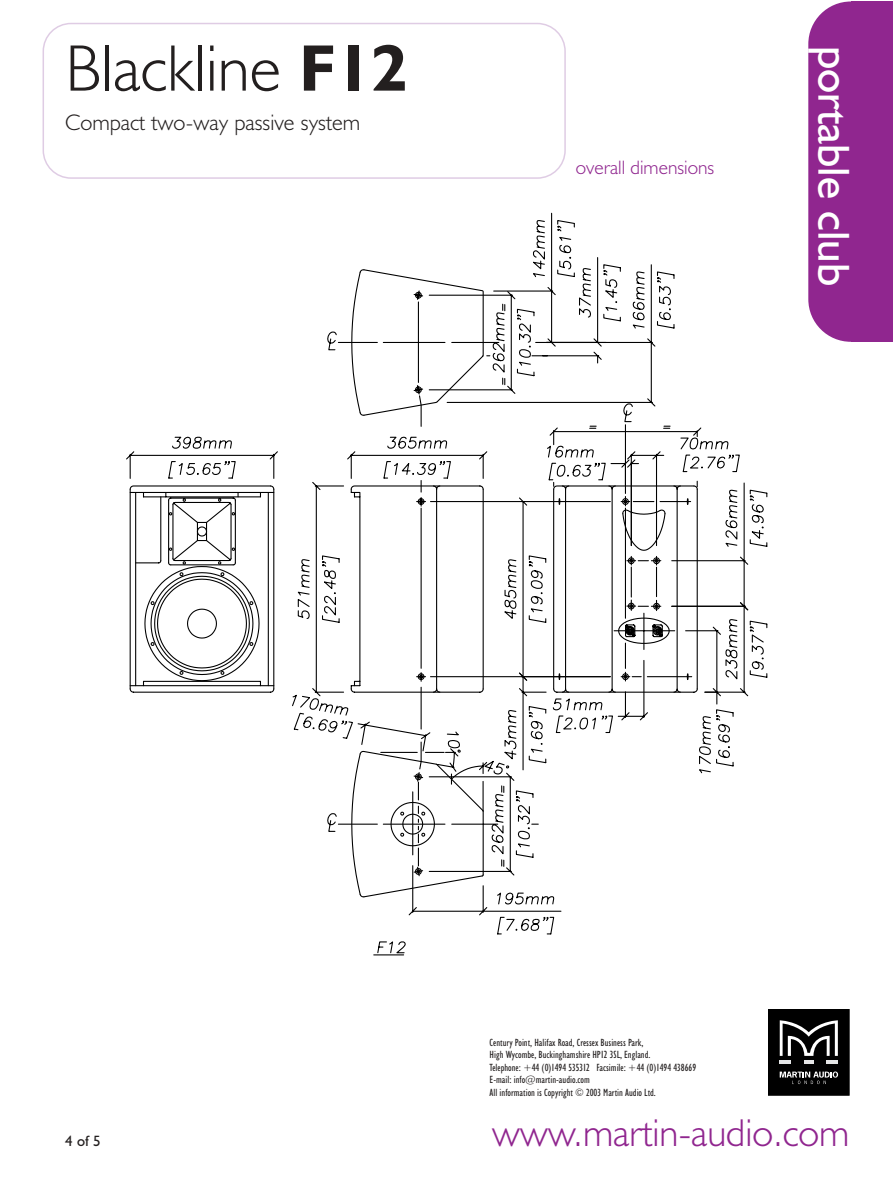
<style>
.page{position:relative;width:893px;height:1187px;background:#fff}
.page>*{position:absolute;margin:0;border:0;box-sizing:border-box;transform-origin:0 0}
.t1{font:300 66px "Humanist 521 BT";color:#231f1f}
.t2{font:45px "Humanist 521 BT";color:#fff}
.t3{font:300 39px "Humanist 521 BT";color:#90268f}
.t4{font:300 22.5px "Humanist 521 BT";color:#231f1f}
.t5{font:300 19.5px "Humanist 521 BT";color:#90268f}
.t6{font:15px "Humanist 521 BT";color:#231f1f}
.t7{font:condensed 10.5px/12.6px "Humanist 521 BT";color:#231f1f}
.s1{font-weight:700}
</style>
<div class="page">
<svg style="left:373px;top:898px;width:189px;height:58px"></svg>
<svg style="left:126px;top:222px;width:642px;height:654px"></svg>
<div style="left:850px;top:2px;width:42px;height:340px;background:#90268f"></div>
<div style="left:808px;top:2px;width:84px;height:340px;background:#90268f;border-radius:43px"></div>
<svg style="left:43px;top:23px;width:523px;height:156px"></svg>
<div style="left:768px;top:1009px;width:81px;height:86px;background:#000"></div>
<svg style="left:779px;top:1020px;width:58px;height:43px"></svg>
<svg style="left:779px;top:1071px;width:59px;height:13px"></svg>
<div style="left:766px;top:1007px;width:84px;height:89px;border:1px solid #fff"></div>
<h1 class="t1" style="left:65px;top:44px;width:344px">Blackline <span class="s1">F12</span></h1>
<h3 class="t4" style="left:65px;top:114px;width:296px">Compact two-way passive system</h3>
<h3 class="t5" style="left:576px;top:160px;width:140px">overall dimensions</h3>
<h2 class="t2" style="left:850px;top:46px;width:242px;rotate:90deg">portable club</h2>
<h3 class="t6" style="left:65px;top:1135px;width:37px">4 of 5</h3>
<p class="t7" style="left:489px;top:1036px;width:208px">Century Point, Halifax Road, Cressex Business Park,<br>High Wycombe, Buckinghamshire HP12 3SL, England.<br>Telephone: +44 (0)1494 535312 Facsimile: +44 (0)1494 438669<br>E-mail: info@martin-audio.com<br>All information is Copyright © 2003 Martin Audio Ltd.</p>
<h3 class="t3" style="left:492px;top:1117px;width:358px">www.martin-audio.com</h3>
</div>
